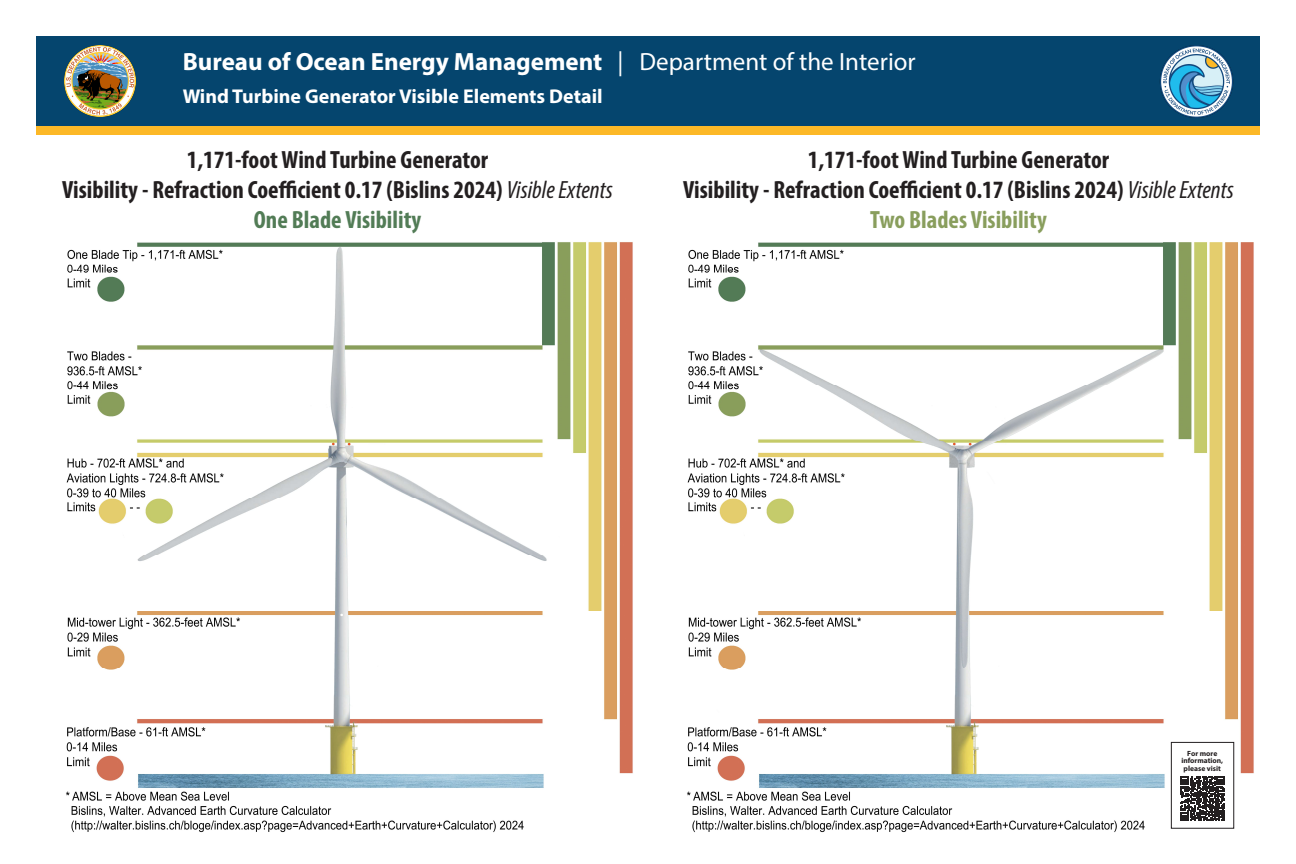
<style>
.page{position:relative;width:1296px;height:864px;background:#fff}
.page>*{position:absolute;margin:0;border:0;box-sizing:border-box;transform-origin:0 0}
.t1{font:700 condensed 25px "Myriad Pro";color:#231f20}
.t2{font:700 25px "Myriad Pro";color:#fff}
.t3{font:700 condensed 25px "Myriad Pro";color:#899e5d}
.t4{font:700 condensed 25px "Myriad Pro";color:#527c56}
.t5{font:700 20px "Myriad Pro";color:#fff}
.t6{font:700 7.5px/7.5px "Myriad Pro";color:#231f20;text-align:center}
.s1{font-weight:400}
.s2{font-weight:400;font-style:italic}
</style>
<div class="page">
<div style="left:36px;top:95px;width:1224px;height:39px;background:#fcb827"></div>
<div style="left:36px;top:36px;width:1224px;height:90px;background:#05456e"></div>
<img style="left:65px;top:46px;width:71px;height:70px">
<img style="left:1159px;top:45px;width:74px;height:73px">
<img style="left:66px;top:242px;width:567px;height:591px">
<img style="left:687px;top:243px;width:567px;height:590px">
<svg style="left:1180px;top:776px;width:45px;height:45px"></svg>
<div style="left:1171px;top:742px;width:63px;height:86px;border:1px solid #231f20"></div>
<p class="t2" style="left:183px;top:45px;width:735px">Bureau of Ocean Energy Management <span class="s1">| Department of the Interior</span></p>
<p class="t5" style="left:183px;top:83px;width:421px">Wind Turbine Generator Visible Elements Detail</p>
<p class="t1" style="left:187px;top:144px;width:303px">1,171-foot Wind Turbine Generator</p>
<p class="t1" style="left:62px;top:174px;width:552px">Visibility - Refraction Coefficient 0.17 (Bislins 2024) <span class="s2">Visible Extents</span></p>
<p class="t4" style="left:254px;top:204px;width:169px">One Blade Visibility</p>
<p class="t1" style="left:808px;top:144px;width:303px">1,171-foot Wind Turbine Generator</p>
<p class="t1" style="left:683px;top:174px;width:552px">Visibility - Refraction Coefficient 0.17 (Bislins 2024) <span class="s2">Visible Extents</span></p>
<p class="t3" style="left:870px;top:204px;width:178px">Two Blades Visibility</p>
<p class="t6" style="left:1181px;top:749px;width:43px">For more information, please visit</p>
</div>
